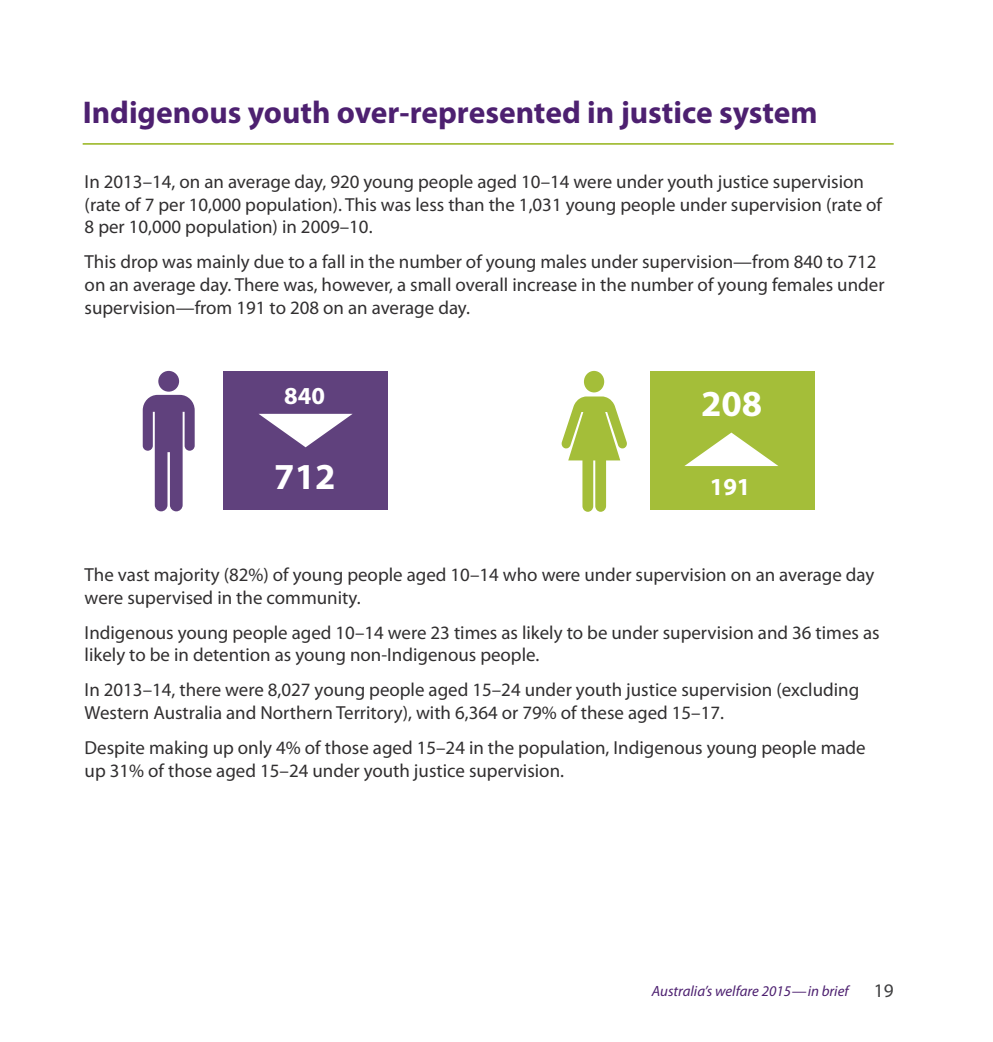
<style>
.page{position:relative;width:993px;height:1042px;background:#fff}
.page>*{position:absolute;margin:0;border:0;box-sizing:border-box;transform-origin:0 0}
.BODY_-_Text{font:700 36.75px "Myriad Pro";color:#fff}
.Heading_1{font:700 31.5px "Myriad Pro";color:#4d2070}
.BODY_-_Text-2{font:700 24.5px "Myriad Pro";color:#fff}
.t1{font:19.25px "Myriad Pro";color:#3e3e3f}
.Body{font:18.9px/22.8px "Myriad Pro";color:#312f30}
.t2{font:italic 14.88px "Myriad Pro";color:#4d2070}
</style>
<div class="page">
<hr style="left:83px;top:143px;width:810px;height:2px;background:#a4be39">
<div style="left:223px;top:372px;width:165px;height:138px;background:#60417d"></div>
<div style="left:650px;top:372px;width:164px;height:138px;background:#a4be39"></div>
<svg style="left:143px;top:371px;width:52px;height:140px"></svg>
<svg style="left:259px;top:414px;width:93px;height:33px"></svg>
<svg style="left:561px;top:371px;width:66px;height:141px"></svg>
<svg style="left:684px;top:432px;width:94px;height:34px"></svg>
<p class="Heading_1" style="left:83px;top:92px;width:736px">Indigenous youth over-represented in justice system</p>
<p class="Body" style="left:85px;top:170px;width:798px">In 2013–14, on an average day, 920 young people aged 10–14 were under youth justice supervision (rate of 7 per 10,000 population). This was less than the 1,031 young people under supervision (rate of<br>8 per 10,000 population) in 2009–10.</p>
<p class="Body" style="left:85px;top:250px;width:801px">This drop was mainly due to a fall in the number of young males under supervision—from 840 to 712 on an average day. There was, however, a small overall increase in the number of young females under supervision—from 191 to 208 on an average day.</p>
<p class="BODY_-_Text-2" style="left:284px;top:379px;width:42px">840</p>
<p class="BODY_-_Text" style="left:274px;top:453px;width:63px">712</p>
<p class="BODY_-_Text" style="left:700px;top:380px;width:63px">208</p>
<p class="BODY_-_Text-2" style="left:709px;top:470px;width:42px">191</p>
<p class="Body" style="left:85px;top:563px;width:791px">The vast majority (82%) of young people aged 10–14 who were under supervision on an average day were supervised in the community.</p>
<p class="Body" style="left:85px;top:621px;width:796px">Indigenous young people aged 10–14 were 23 times as likely to be under supervision and 36 times as likely to be in detention as young non-Indigenous people.</p>
<p class="Body" style="left:85px;top:678px;width:775px">In 2013–14, there were 8,027 young people aged 15–24 under youth justice supervision (excluding<br>Western Australia and Northern Territory), with 6,364 or 79% of these aged 15–17.</p>
<p class="Body" style="left:85px;top:736px;width:782px">Despite making up only 4% of those aged 15–24 in the population, Indigenous young people made up 31% of those aged 15–24 under youth justice supervision.</p>
<p class="t2" style="left:651px;top:982px;width:198px">Australia’s welfare 2015—in brief</p>
<p class="t1" style="left:873px;top:978px;width:21px">19</p>
</div>
